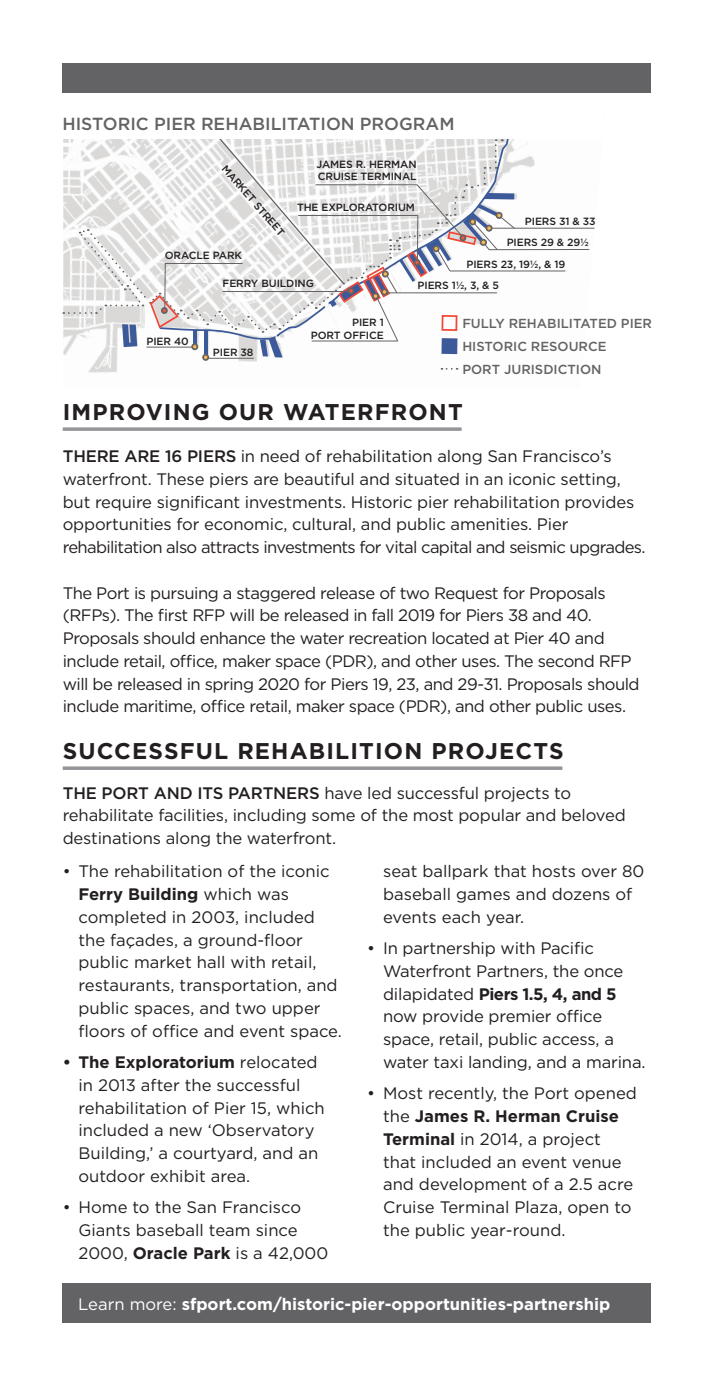
<style>
.page{position:relative;width:714px;height:1386px;background:#fff}
.page>*{position:absolute;margin:0;border:0;box-sizing:border-box;transform-origin:0 0}
.t1{font:700 22.75px "Gotham";letter-spacing:.05em;color:#231f20}
.t2{font:500 17.5px "Gotham";color:#636366}
.t3{font:16.62px/22.8px "Gotham";letter-spacing:-.01em;color:#231f20}
.t4{font:16.62px/22.8px "Gotham";letter-spacing:-.03em;color:#231f20}
.t5{font:700 16.62px "Gotham";color:#fff}
.t6{font:500 13.12px/23.1px "Gotham";color:#636366}
.t7{font:500 10.5px/12.2px "Gotham";letter-spacing:-.01em;color:#231f20}
.s1{font-weight:500}
.s2{font-weight:700}
.s3{font-weight:400}
</style>
<div class="page">
<img style="left:88px;top:143px;width:507px;height:230px">
<div style="left:63px;top:63px;width:588px;height:31px;background:#636366"></div>
<svg style="left:63px;top:766px;width:499px;height:4px;background:#a0a1a4"></svg>
<div style="left:62px;top:1284px;width:589px;height:39px;background:#636366"></div>
<svg style="left:63px;top:427px;width:398px;height:4px;background:#a0a2a4"></svg>
<svg style="left:441px;top:368px;width:16px;height:2px"></svg>
<hr style="left:490px;top:228px;width:104px;height:1px;background:#636366">
<div style="left:202px;top:354px;width:7px;height:7px;border:2px solid #636366;border-radius:50%"></div>
<hr style="left:450px;top:271px;width:115px;height:1px;background:#636366">
<hr style="left:489px;top:249px;width:100px;height:1px;background:#636366">
<svg style="left:63px;top:139px;width:452px;height:221px"></svg>
<div style="left:381px;top:288px;width:7px;height:7px;border:2px solid #636366;border-radius:50%"></div>
<p class="t2" style="left:62px;top:112px;width:394px">HISTORIC PIER REHABILITATION PROGRAM</p>
<p class="t7" style="left:229px;top:162px;width:91px;rotate:49deg">MARKET STREET</p>
<p class="t7" style="left:165px;top:249px;width:79px">ORACLE PARK</p>
<p class="t7" style="left:317px;top:158px;width:102px">JAMES R. HERMAN<br>CRUISE TERMINAL</p>
<p class="t7" style="left:297px;top:201px;width:119px">THE EXPLORATORIUM</p>
<p class="t7" style="left:525px;top:215px;width:72px">PIERS 31 &amp; 33</p>
<p class="t7" style="left:507px;top:236px;width:84px">PIERS 29 &amp; 29½</p>
<p class="t7" style="left:466px;top:258px;width:100px">PIERS 23, 19½, &amp; 19</p>
<p class="t7" style="left:146px;top:335px;width:44px">PIER 40</p>
<p class="t7" style="left:223px;top:277px;width:93px">FERRY BUILDING</p>
<p class="t7" style="left:213px;top:346px;width:42px">PIER 38</p>
<p class="t7" style="left:311px;top:317px;width:75px;text-align:right">PIER 1<br>PORT OFFICE</p>
<p class="t7" style="left:417px;top:279px;width:83px">PIERS 1½, 3, &amp; 5</p>
<p class="t6" style="left:462px;top:312px;width:191px">FULLY REHABILITATED PIER<br>HISTORIC RESOURCE</p>
<p class="t6" style="left:462px;top:358px;width:141px">PORT JURISDICTION</p>
<h1 class="t1" style="left:63px;top:397px;width:401px">IMPROVING OUR WATERFRONT</h1>
<p class="t3" style="left:63px;top:445px;width:584px"><span class="s1">THERE ARE 16 PIERS</span> in need of rehabilitation along San Francisco’s waterfront. These piers are beautiful and situated in an iconic setting, but require significant investments. Historic pier rehabilitation provides opportunities for economic, cultural, and public amenities. Pier rehabilitation also attracts investments for vital capital and seismic upgrades.</p>
<p class="t4" style="left:63px;top:581px;width:578px">The Port is pursuing a staggered release of two Request for Proposals (RFPs). The first RFP will be released in fall 2019 for Piers 38 and 40.<br>Proposals should enhance the water recreation located at Pier 40 and include retail, office, maker space (PDR), and other uses. The second RFP will be released in spring 2020 for Piers 19, 23, and 29-31. Proposals should include maritime, office retail, maker space (PDR), and other public uses.</p>
<h1 class="t1" style="left:63px;top:736px;width:502px">SUCCESSFUL REHABILITION PROJECTS</h1>
<p class="t3" style="left:63px;top:781px;width:564px"><span class="s1">THE PORT AND ITS PARTNERS</span> have led successful projects to rehabilitate facilities, including some of the most popular and beloved destinations along the waterfront.</p>
<p class="t3" style="left:78px;top:860px;width:265px;text-indent:-16px">• The rehabilitation of the iconic<br><span class="s2">Ferry Building</span> which was completed in 2003, included the façades, a ground-floor public market hall with retail, restaurants, transportation, and public spaces, and two upper floors of office and event space.</p>
<p class="t3" style="left:78px;top:1050px;width:248px;text-indent:-16px"><span class="s2">• The Exploratorium</span> relocated in 2013 after the successful rehabilitation of Pier 15, which included a new ‘Observatory<br>Building,’ a courtyard, and an outdoor exhibit area.</p>
<p class="t3" style="left:78px;top:1196px;width:251px;text-indent:-16px">• Home to the San Francisco<br>Giants baseball team since<br>2000, <span class="s2">Oracle Park</span> is a 42,000</p>
<p class="t3" style="left:383px;top:860px;width:263px">seat ballpark that hosts over 80 baseball games and dozens of events each year.</p>
<p class="t3" style="left:383px;top:937px;width:264px;text-indent:-16px">• In partnership with Pacific<br>Waterfront Partners, the once dilapidated <span class="s2">Piers 1.5, 4, and 5 </span>now provide premier office space, retail, public access, a water taxi landing, and a marina.</p>
<p class="t3" style="left:383px;top:1082px;width:255px;text-indent:-16px">• Most recently, the Port opened the <span class="s2">James R. Herman Cruise<br>Terminal</span> in 2014, a project that included an event venue and development of a 2.5 acre<br>Cruise Terminal Plaza, open to the public year-round.</p>
<p class="t5" style="left:78px;top:1293px;width:534px"><span class="s3">Learn more:</span> sfport.com/historic-pier-opportunities-partnership</p>
</div>
